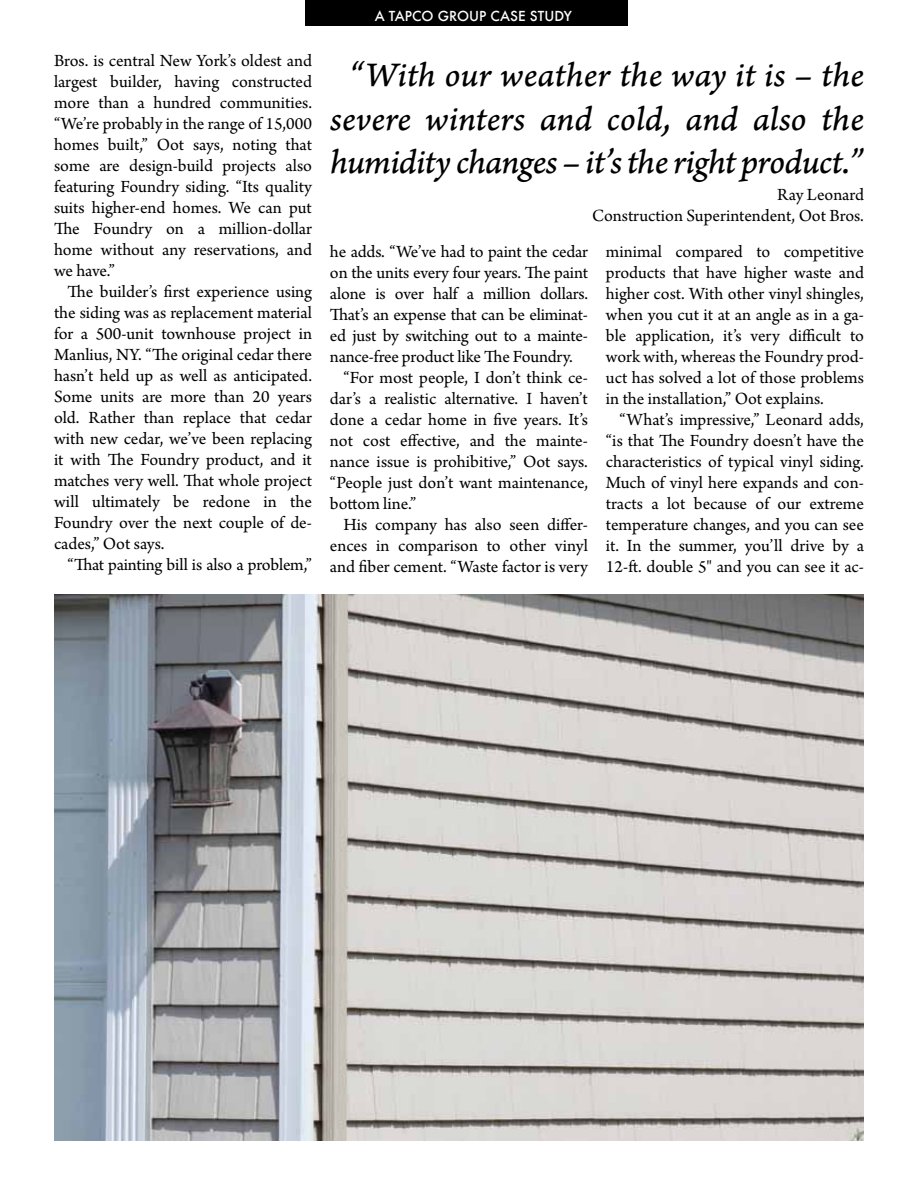
<style>
.page{position:relative;width:918px;height:1188px;background:#fff}
.page>*{position:absolute;margin:0;border:0;box-sizing:border-box;transform-origin:0 0}
.t1{font:36px/43.2px "Arno Pro Italic Caption";letter-spacing:-.01em;color:#000;text-align:center}
.t2{font:18px/21px "Arno Pro";letter-spacing:-.005em;color:#000;text-align:justify}
.t3{font:500 13.5px "Futura";color:#fff}
</style>
<div class="page">
<div style="left:305px;top:0;width:323px;height:26px;background:#000"></div>
<img style="left:55px;top:594px;width:809px;height:547px">
<p class="t2" style="left:54px;top:51px;width:260px">Bros. is central New York’s oldest and largest builder, having constructed more than a hundred communities. “We’re probably in the range of 15,000 homes built,” Oot says, noting that some are design-build projects also featuring Foundry siding. “Its quality suits higher-end homes. We can put The Foundry on a million-dollar home without any reservations, and we have.”</p>
<p class="t2" style="left:54px;top:282px;width:260px;text-indent:14px">The builder’s first experience using the siding was as replacement material for a 500-unit townhouse project in Manlius, NY. “The original cedar there hasn’t held up as well as anticipated.<br>Some units are more than 20 years old. Rather than replace that cedar with new cedar, we’ve been replacing it with The Foundry product, and it matches very well. That whole project will ultimately be redone in the Foundry over the next couple of de&shy;cades,” Oot says.</p>
<p class="t2" style="left:68px;top:555px;width:246px">“That painting bill is also a problem,”</p>
<p class="t3" style="left:375px;top:7px;width:199px">A TAPCO GROUP CASE STUDY</p>
<h1 class="t1" style="left:330px;top:55px;width:536px">“With our weather the way it is – the severe winters and cold, and also the humidity changes – it’s the right product.”</h1>
<p class="t2" style="left:592px;top:185px;width:273px;line-height:21.6px;text-align:right">Ray Leonard<br>Construction Superintendent, Oot Bros.</p>
<p class="t2" style="left:330px;top:242px;width:260px">he adds. “We’ve had to paint the cedar</p>
<p class="t2" style="left:330px;top:263px;width:260px">on the units every four years. The paint</p>
<p class="t2" style="left:330px;top:284px;width:260px">alone is over half a million dollars.</p>
<p class="t2" style="left:330px;top:305px;width:259px">That’s an expense that can be eliminat-</p>
<p class="t2" style="left:330px;top:326px;width:260px">ed just by switching out to a mainte-</p>
<p class="t2" style="left:330px;top:347px;width:244px">nance-free product like The Foundry.</p>
<p class="t2" style="left:343px;top:368px;width:246px">“For most people, I don’t think ce-</p>
<p class="t2" style="left:330px;top:389px;width:259px">dar’s a realistic alternative. I haven’t</p>
<p class="t2" style="left:330px;top:410px;width:259px">done a cedar home in five years. It’s</p>
<p class="t2" style="left:330px;top:431px;width:260px">not cost effective, and the mainte-</p>
<p class="t2" style="left:330px;top:452px;width:259px">nance issue is prohibitive,” Oot says.</p>
<p class="t2" style="left:330px;top:473px;width:260px">“People just don’t want maintenance,</p>
<p class="t2" style="left:330px;top:494px;width:88px">bottom line.”</p>
<p class="t2" style="left:343px;top:515px;width:246px">His company has also seen differ-</p>
<p class="t2" style="left:330px;top:536px;width:259px">ences in comparison to other vinyl</p>
<p class="t2" style="left:330px;top:557px;width:259px">and fiber cement. “Waste factor is very</p>
<p class="t2" style="left:606px;top:242px;width:260px">minimal compared to competitive products that have higher waste and higher cost. With other vinyl shingles, when you cut it at an angle as in a ga&shy;ble application, it’s very difficult to work with, whereas the Foundry prod&shy;uct has solved a lot of those problems in the installation,” Oot explains.</p>
<p class="t2" style="left:606px;top:410px;width:260px;text-indent:14px">“What’s impressive,” Leonard adds, “is that The Foundry doesn’t have the characteristics of typical vinyl siding.<br>Much of vinyl here expands and con&shy;tracts a lot because of our extreme temperature changes, and you can see it. In the summer, you’ll drive by a 12-ft. double 5" and you can see it ac-</p>
</div>
